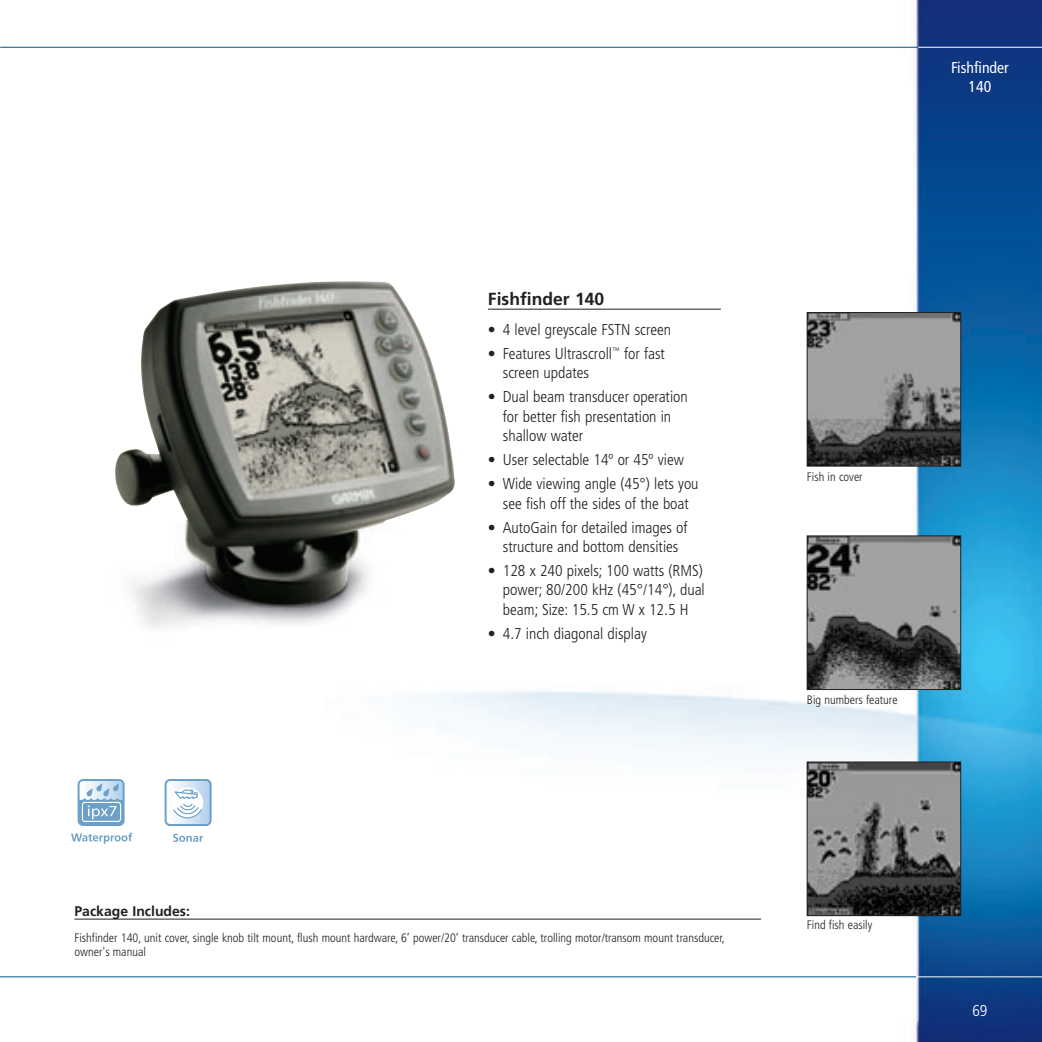
<style>
.page{position:relative;width:1042px;height:1042px;background:#fff}
.page>*{position:absolute;margin:0;border:0;box-sizing:border-box;transform-origin:0 0}
.t1{font:700 17.5px "Frutiger";color:#231f20}
.t2{font:300 condensed 15.75px/19.2px "Frutiger";color:#231f20}
.t3{font:condensed 15.75px/18.9px "Frutiger";color:#fff;text-align:center}
.t4{font:300 condensed 15.75px "Frutiger";color:#fff}
.t5{font:700 14px "Frutiger";color:#231f20}
.t6{font:300 condensed 12.25px/14.7px "Frutiger";color:#231f20}
</style>
<div class="page">
<img style="left:5px;top:0;width:1037px;height:1042px">
<hr style="left:0;top:976px;width:916px;height:1px;background:#005487">
<hr style="left:916px;top:976px;width:126px;height:1px;background:#fff">
<hr style="left:488px;top:309px;width:233px;height:1px;background:#231f20">
<hr style="left:0;top:47px;width:918px;height:1px;background:#005487">
<hr style="left:918px;top:47px;width:124px;height:1px;background:#fff">
<hr style="left:74px;top:919px;width:687px;height:1px;background:#231f20">
<img style="left:64px;top:281px;width:391px;height:366px">
<img style="left:809px;top:537px;width:150px;height:151px">
<div style="left:807px;top:535px;width:154px;height:155px;border:1px solid #231f20"></div>
<img style="left:809px;top:764px;width:150px;height:150px">
<div style="left:807px;top:762px;width:154px;height:154px;border:1px solid #231f20"></div>
<img style="left:809px;top:314px;width:150px;height:150px">
<div style="left:807px;top:312px;width:154px;height:154px;border:1px solid #231f20"></div>
<svg style="left:78px;top:779px;width:47px;height:47px;background:#9fc1dc"></svg>
<svg style="left:71px;top:833px;width:61px;height:10px"></svg>
<svg style="left:165px;top:779px;width:47px;height:47px"></svg>
<svg style="left:173px;top:834px;width:30px;height:8px"></svg>
<p class="t1" style="left:488px;top:292px;width:118px">Fishfinder 140</p>
<p class="t2" style="left:488px;top:321px;width:185px">• 4 level greyscale FSTN screen</p>
<p class="t2" style="left:503px;top:345px;width:164px;text-indent:-15px">• Features Ultrascroll<sup>™</sup> for fast screen updates</p>
<p class="t2" style="left:503px;top:388px;width:186px;text-indent:-15px">• Dual beam transducer operation for better fish presentation in shallow water</p>
<p class="t2" style="left:488px;top:451px;width:197px">• User selectable 14º or 45º view</p>
<p class="t2" style="left:488px;top:475px;width:212px;text-align:center">• Wide viewing angle (45°) lets you see fish off the sides of the boat</p>
<p class="t2" style="left:488px;top:519px;width:201px;text-align:center">• AutoGain for detailed images of structure and bottom densities</p>
<p class="t2" style="left:503px;top:562px;width:203px;text-indent:-15px">• 128 x 240 pixels; 100 watts (RMS) power; 80/200 kHz (45°/14°), dual beam; Size: 15.5 cm W x 12.5 H</p>
<p class="t2" style="left:488px;top:625px;width:160px">• 4.7 inch diagonal display</p>
<p class="t5" style="left:74px;top:905px;width:117px">Package Includes:</p>
<p class="t6" style="left:74px;top:931px;width:652px">Fishfinder 140, unit cover, single knob tilt mount, flush mount hardware, 6’ power/20’ transducer cable, trolling motor/transom mount transducer, owner's manual</p>
<p class="t3" style="left:951px;top:59px;width:59px">Fishfinder<br>140</p>
<p class="t6" style="left:807px;top:470px;width:57px">Fish in cover</p>
<p class="t6" style="left:807px;top:693px;width:92px">Big numbers feature</p>
<p class="t6" style="left:807px;top:918px;width:67px">Find fish easily</p>
<p class="t4" style="left:972px;top:1004px;width:17px">69</p>
</div>
